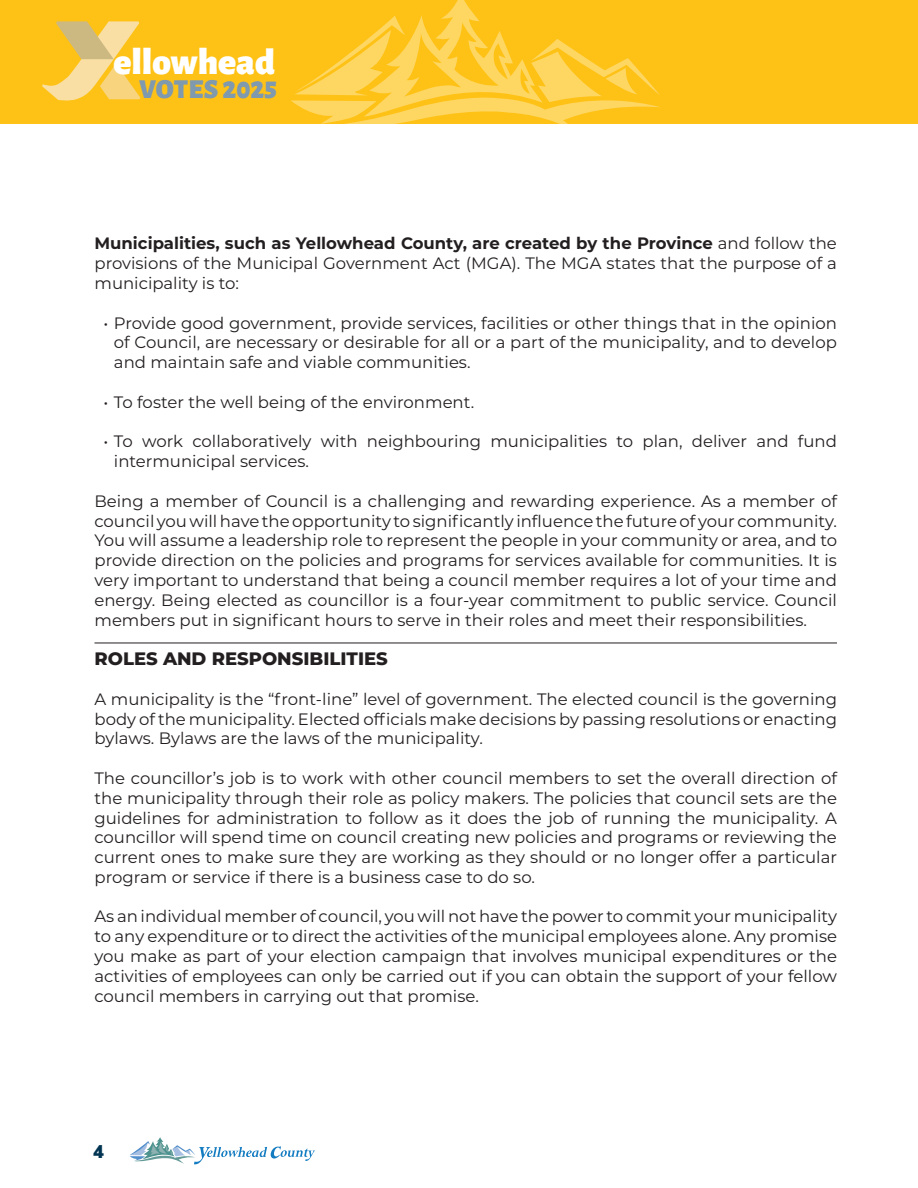
<style>
.page{position:relative;width:918px;height:1188px;background:#fff}
.page>*{position:absolute;margin:0;border:0;box-sizing:border-box;transform-origin:0 0}
.t1{font:900 37.35px "Alegreya Sans";color:#fff}
.t2{font:900 27.6px "Alegreya Sans";color:#7f99af}
.t3{font:800 18px "Montserrat";color:#231f20}
.t4{font:900 18px "Muli";color:#003452}
.t5{font:16.5px/19.8px "Montserrat";color:#231f20;text-align:justify}
.s1{font-weight:700}
</style>
<div class="page">
<div style="left:0;top:0;width:918px;height:124px;background:#fec216"></div>
<svg style="left:291px;top:0;width:369px;height:124px"></svg>
<svg style="left:130px;top:1137px;width:185px;height:27px"></svg>
<svg style="left:42px;top:21px;width:98px;height:80px"></svg>
<hr style="left:94px;top:643px;width:743px;height:1px;background:#231f20">
<h1 class="t1" style="left:114px;top:32px;width:163px">ellowhead</h1>
<h2 class="t2" style="left:139px;top:67px;width:140px">VOTES 2025</h2>
<p class="t5" style="left:94px;top:233px;width:744px"><span class="s1">Municipalities, such as Yellowhead County, are created by the Province</span> and follow the provisions of the Municipal Government Act (MGA). The MGA states that the purpose of a municipality is to:</p>
<p class="t5" style="left:114px;top:312px;width:725px;text-indent:-10px">• Provide good government, provide services, facilities or other things that in the opinion of Council, are necessary or desirable for all or a part of the municipality, and to develop and maintain safe and viable communities.</p>
<p class="t5" style="left:103px;top:391px;width:372px">• To foster the well being of the environment.</p>
<p class="t5" style="left:114px;top:431px;width:724px;text-indent:-10px">• To work collaboratively with neighbouring municipalities to plan, deliver and fund intermunicipal services.</p>
<p class="t5" style="left:94px;top:490px;width:744px">Being a member of Council is a challenging and rewarding experience. As a member of council you will have the opportunity to significantly influence the future of your community.<br>You will assume a leadership role to represent the people in your community or area, and to provide direction on the policies and programs for services available for communities. It is very important to understand that being a council member requires a lot of your time and energy. Being elected as councillor is a four-year commitment to public service. Council members put in significant hours to serve in their roles and meet their responsibilities.</p>
<p class="t3" style="left:94px;top:645px;width:295px">ROLES AND RESPONSIBILITIES</p>
<p class="t5" style="left:94px;top:688px;width:744px">A municipality is the “front-line” level of government. The elected council is the governing body of the municipality. Elected officials make decisions by passing resolutions or enacting bylaws. Bylaws are the laws of the municipality.</p>
<p class="t5" style="left:94px;top:768px;width:744px">The councillor’s job is to work with other council members to set the overall direction of the municipality through their role as policy makers. The policies that council sets are the guidelines for administration to follow as it does the job of running the municipality. A councillor will spend time on council creating new policies and programs or reviewing the current ones to make sure they are working as they should or no longer offer a particular program or service if there is a business case to do so.</p>
<p class="t5" style="left:94px;top:906px;width:744px">As an individual member of council, you will not have the power to commit your municipality to any expenditure or to direct the activities of the municipal employees alone. Any promise you make as part of your election campaign that involves municipal expenditures or the activities of employees can only be carried out if you can obtain the support of your fellow council members in carrying out that promise.</p>
<p class="t4" style="left:93px;top:1138px;width:12px">4</p>
</div>
